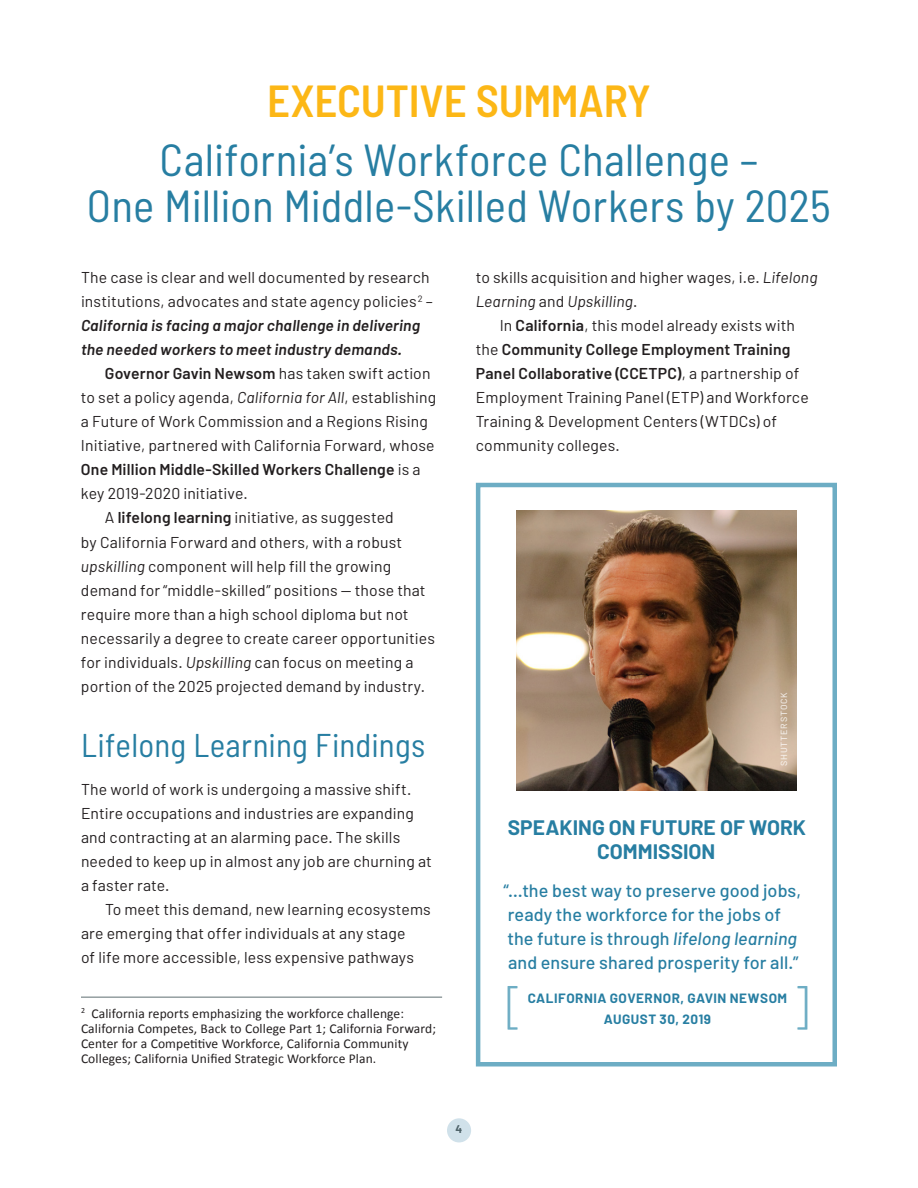
<style>
.page{position:relative;width:918px;height:1188px;background:#fff}
.page>*{position:absolute;margin:0;border:0;box-sizing:border-box;transform-origin:0 0}
.Callout_Credit{font:300 49.5px "Barlow";color:#6dadc4}
.H2-ExS{font:semi-condensed 45px/46.5px "Barlow";letter-spacing:.005em;color:#277ea2;text-align:center}
.t1{font:600 semi-condensed 45px "Barlow";letter-spacing:-.005em;color:#fcb716}
.t2{font:semi-condensed 33px "Barlow";letter-spacing:.005em;color:#277ea2}
.Callout_Title{font:700 21px/24px "Barlow";color:#277ea2;text-align:center}
.Callout{font:500 18px/24px "Barlow";letter-spacing:.005em;color:#277ea2}
.ExS-Body-Indent{font:15.75px/24px "Barlow";letter-spacing:.01em;color:#231f20}
.ExS-BodyFl-NoSpace{font:15.75px/24px "Barlow";letter-spacing:.01em;color:#231f20}
.Footnote_1{font:13.5px/15px "Calibri";letter-spacing:.01em;color:#231f20}
.Callout_Credit-2{font:700 13.5px/21px "Barlow";letter-spacing:.04em;color:#277ea2;text-align:center}
.t3{font:700 11.25px "Barlow";color:#5f6e72}
.t4{font:500 9px "Barlow";letter-spacing:.08em;color:#fff}
.s1{font-weight:600;font-style:italic}
.s2{font-weight:600}
.s3{font-style:italic}
</style>
<div class="page">
<div style="left:476px;top:483px;width:361px;height:583px;border:4px solid #6dadc4"></div>
<hr style="left:81px;top:997px;width:361px;height:1px;background:#5f6e72">
<img style="left:517px;top:511px;width:279px;height:279px">
<div style="left:447px;top:1118px;width:24px;height:24px;background:#d0e1ea;border-radius:50%"></div>
<h1 class="t1" style="left:267px;top:73px;width:385px">EXECUTIVE SUMMARY</h1>
<p class="H2-ExS" style="left:87px;top:135px;width:746px">California’s Workforce Challenge –<br>One Million Middle-Skilled Workers by 2025</p>
<p class="ExS-BodyFl-NoSpace" style="left:81px;top:265px;width:353px">The case is clear and well documented by research institutions, advocates and state agency policies<sup>2</sup> – <span class="s1">California is facing a major challenge in delivering the needed workers to meet industry demands.</span></p>
<p class="ExS-Body-Indent" style="left:81px;top:361px;width:357px;text-indent:24px"><span class="s2">Governor Gavin Newsom</span> has taken swift action to set a policy agenda, <span class="s3">California for All</span>, establishing a Future of Work Commission and a Regions Rising Initiative, partnered with California Forward, whose <span class="s2">One Million Middle-Skilled Workers Challenge</span> is a key 2019-2020 initiative.</p>
<p class="ExS-Body-Indent" style="left:81px;top:505px;width:356px;text-indent:24px">A <span class="s2">lifelong learning</span> initiative, as suggested<br>by California Forward and others, with a robust <span class="s3">upskilling</span> component will help fill the growing demand for “middle-skilled” positions — those that require more than a high school diploma but not necessarily a degree to create career opportunities for individuals. <span class="s3">Upskilling</span> can focus on meeting a portion of the 2025 projected demand by industry.</p>
<h2 class="t2" style="left:81px;top:725px;width:346px">Lifelong Learning Findings</h2>
<p class="ExS-BodyFl-NoSpace" style="left:81px;top:777px;width:352px">The world of work is undergoing a massive shift.<br>Entire occupations and industries are expanding and contracting at an alarming pace. The skills needed to keep up in almost any job are churning at a faster rate.</p>
<p class="ExS-Body-Indent" style="left:81px;top:897px;width:351px;text-indent:24px">To meet this demand, new learning ecosystems are emerging that offer individuals at any stage<br>of life more accessible, less expensive pathways</p>
<p class="Footnote_1" style="left:81px;top:1005px;width:357px"><sup>2</sup> California reports emphasizing the workforce challenge:<br>California Competes, Back to College Part 1; California Forward; Center for a Competitive Workforce, California Community Colleges; California Unified Strategic Workforce Plan.</p>
<p class="ExS-Body-Indent" style="left:476px;top:265px;width:343px">to skills acquisition and higher wages, i.e. <span class="s3">Lifelong<br>Learning</span> and <span class="s3">Upskilling</span>.</p>
<p class="ExS-Body-Indent" style="left:476px;top:313px;width:334px;text-indent:24px">In <span class="s2">California</span>, this model already exists with the <span class="s2">Community College Employment Training Panel Collaborative (CCETPC)</span>, a partnership of Employment Training Panel (ETP) and Workforce Training &amp; Development Centers (WTDCs) of community colleges.</p>
<p class="t4" style="left:778px;top:766px;width:75px;rotate:-90deg">SHUTTERSTOCK</p>
<p class="Callout_Title" style="left:508px;top:816px;width:300px">SPEAKING ON FUTURE OF WORK<br>COMMISSION</p>
<p class="Callout" style="left:503px;top:878px;width:299px">“…the best way to preserve good jobs, ready the workforce for the jobs of the future is through <span class="s3">lifelong learning </span>and ensure shared prosperity for all.”</p>
<p class="Callout_Credit-2" style="left:528px;top:988px;width:261px">CALIFORNIA GOVERNOR, GAVIN NEWSOM<br>AUGUST 30, 2019</p>
<p class="Callout_Credit" style="left:506px;top:975px;width:20px">[</p>
<p class="Callout_Credit" style="left:791px;top:975px;width:20px">]</p>
<p class="t3" style="left:456px;top:1122px;width:8px">4</p>
</div>
